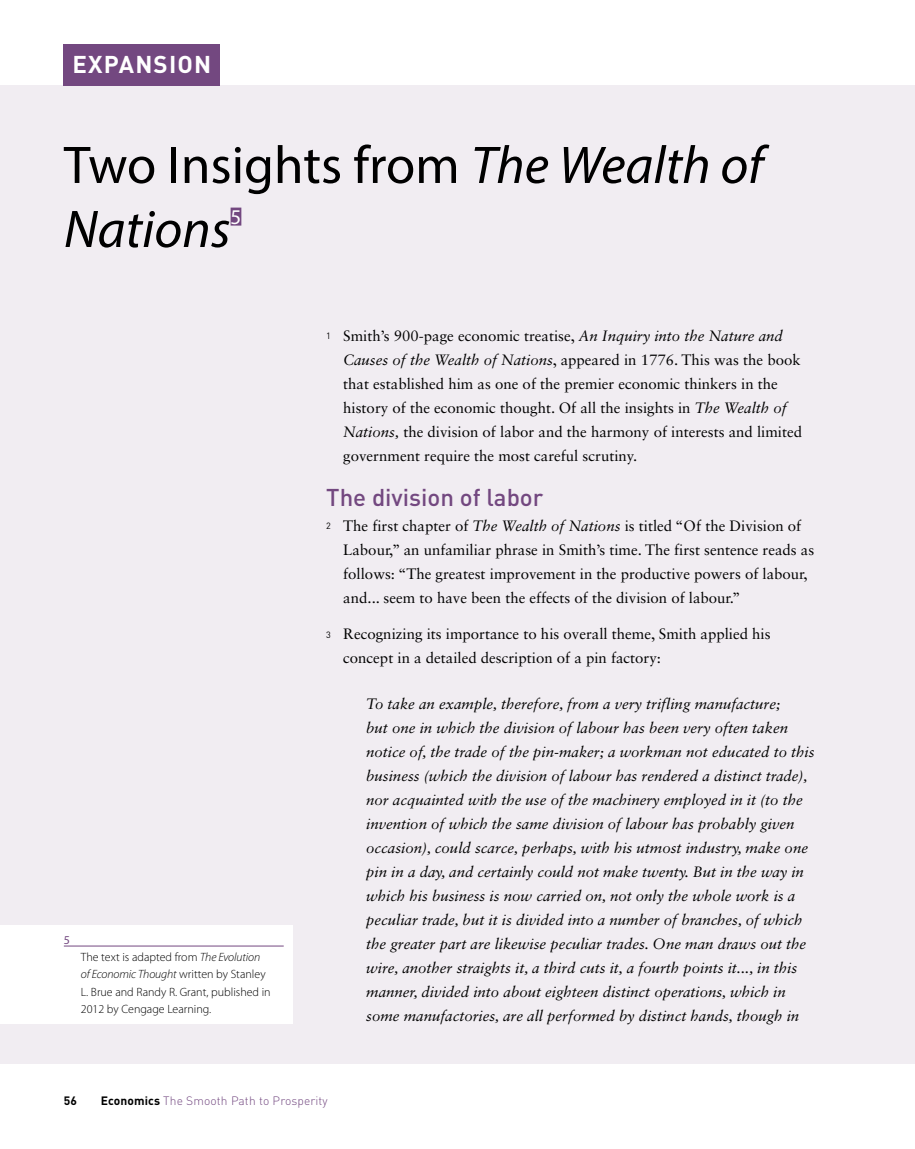
<style>
.page{position:relative;width:915px;height:1149px;background:#fff}
.page>*{position:absolute;margin:0;border:0;box-sizing:border-box;transform-origin:0 0}
.t1{font:italic 53.25px/64.1px "Myriad Pro";color:#000}
.t2{font:500 24px "DIN Pro";color:#734880}
.t3{font:700 24px "DIN Pro";letter-spacing:.05em;color:#fff}
.t4{font:21px "Myriad Pro";color:#fff}
.t5{font:italic 15px/24px "Sabon LT Std";color:#000}
.t6{font:15px/24px "Sabon LT Std";color:#000}
.t7{font:300 12px/17.2px "Myriad Pro";color:#000}
.t8{font:300 12px "DIN Pro";letter-spacing:.01em;color:#734880}
.t9{font:700 12px "DIN Pro";color:#000}
.t10{font:12px "Myriad Pro";color:#734880}
.s1{font-style:normal}
.s2{font-style:italic}
.s3{font-family:"DIN Pro";font-size:9px}
.s4{font-weight:700;color:#000}
</style>
<div class="page">
<div style="left:0;top:85px;width:914px;height:978px;background:#f1edf2"></div>
<div style="left:64px;top:44px;width:156px;height:41px;background:#734880"></div>
<div style="left:230px;top:207px;width:11px;height:18px;background:#734880"></div>
<div style="left:0;top:924px;width:292px;height:99px;background:#fff"></div>
<hr style="left:64px;top:945px;width:219px;height:1px;background:#734880">
<h2 class="t3" style="left:72px;top:48px;width:140px">EXPANSION</h2>
<h1 class="t1" style="left:64px;top:132px;width:700px"><span class="s1">Two Insights from</span> The Wealth of<br>Nations</h1>
<h3 class="t4" style="left:230px;top:204px;width:12px">5</h3>
<p class="t10" style="left:64px;top:932px;width:8px">5</p>
<p class="t7" style="left:81px;top:948px;width:191px">The text is adapted from <span class="s2">The Evolution of Economic Thought</span> written by Stanley L. Brue and Randy R. Grant, published in 2012 by Cengage Learning.</p>
<p class="t6" style="left:343px;top:324px;width:460px;text-indent:-17px"><span class="s3">1</span> Smith’s 900-page economic treatise, <span class="s2">An Inquiry into the Nature and Causes of the Wealth of Nations</span>, appeared in 1776. This was the book that established him as one of the premier economic thinkers in the history of the economic thought. Of all the insights in <span class="s2">The Wealth of Nations,</span> the division of labor and the harmony of interests and limited government require the most careful scrutiny.</p>
<h2 class="t2" style="left:326px;top:481px;width:218px">The division of labor</h2>
<p class="t6" style="left:343px;top:513px;width:472px;text-indent:-17px"><span class="s3">2</span> The first chapter of <span class="s2">The Wealth of Nations</span> is titled “Of the Division of Labour,” an unfamiliar phrase in Smith’s time. The first sentence reads as follows: “The greatest improvement in the productive powers of labour, and... seem to have been the effects of the division of labour.”</p>
<p class="t6" style="left:343px;top:622px;width:428px;text-indent:-17px"><span class="s3">3</span> Recognizing its importance to his overall theme, Smith applied his concept in a detailed description of a pin factory:</p>
<p class="t5" style="left:366px;top:691px;width:449px">To take an example, therefore, from a very trifling manufacture;<br>but one in which the division of labour has been very often taken notice of, the trade of the pin-maker; a workman not educated to this business (which the division of labour has rendered a distinct trade), nor acquainted with the use of the machinery employed in it (to the invention of which the same division of labour has probably given occasion), could scarce, perhaps, with his utmost industry, make one pin in a day, and certainly could not make twenty. But in the way in which his business is now carried on, not only the whole work is a peculiar trade, but it is divided into a number of branches, of which the greater part are likewise peculiar trades. One man draws out the wire, another straights it, a third cuts it, a fourth points it..., in this manner, divided into about eighteen distinct operations, which in some manufactories, are all performed by distinct hands, though in</p>
<p class="t9" style="left:64px;top:1091px;width:15px">56</p>
<p class="t8" style="left:101px;top:1091px;width:228px"><span class="s4">Economics</span> The Smooth Path to Prosperity</p>
</div>
